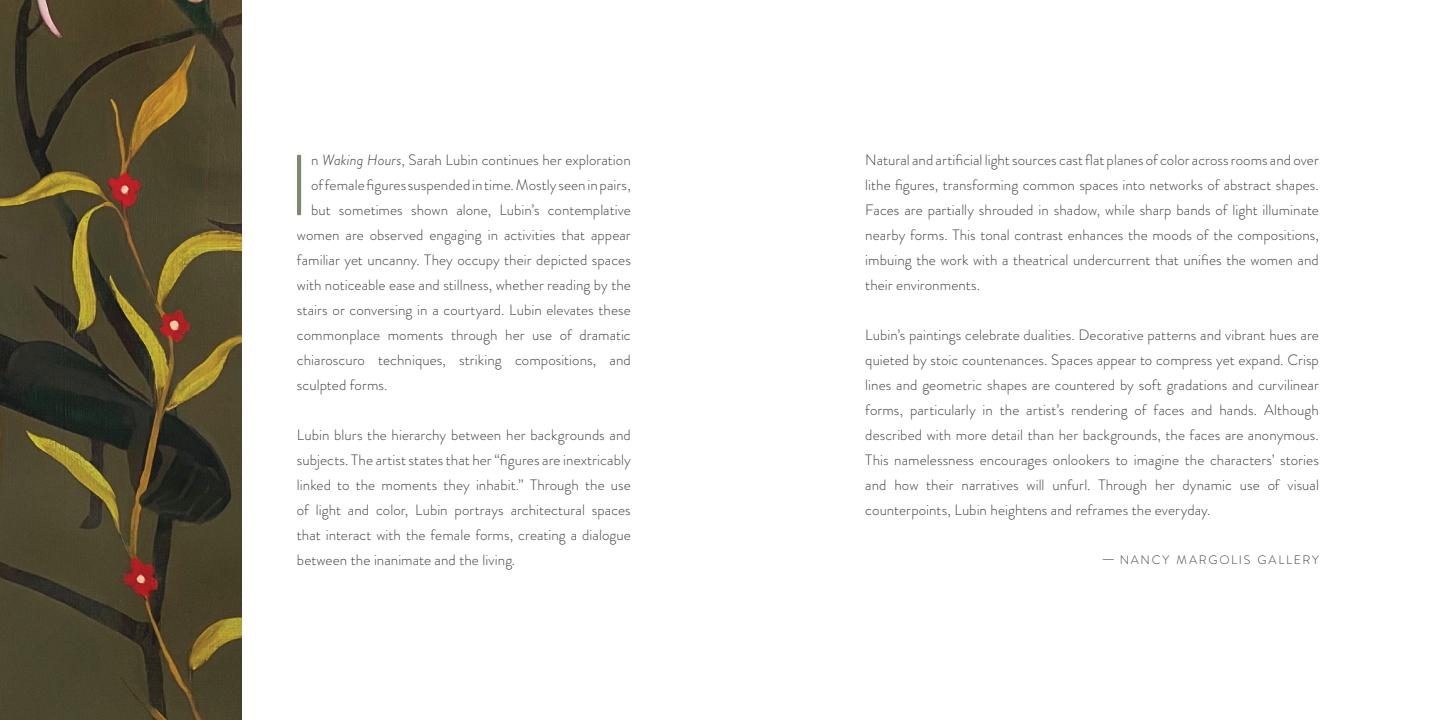
<style>
.page{position:relative;width:1440px;height:720px;background:#fff}
.page>*{position:absolute;margin:0;border:0;box-sizing:border-box;transform-origin:0 0}
.t1{font:300 86.38px "Brandon Grotesque";color:#7f896b}
.t2{font:300 15px/25px "Brandon Grotesque";letter-spacing:.005em;color:#404040;text-align:justify}
.t3{font:300 12.25px "Brandon Grotesque";letter-spacing:.14em;color:#404040}
.s1{font-style:italic}
.s2{font-size:17.5px}
</style>
<div class="page">
<img style="left:0;top:0;width:241px;height:720px">
<h1 class="t1" style="left:288px;top:127px;width:24px">I</h1>
<p class="t2" style="left:311px;top:148px;width:321px">n <span class="s1">Waking Hours</span>, Sarah Lubin continues her exploration</p>
<p class="t2" style="left:311px;top:173px;width:321px">of female figures suspended in time. Mostly seen in pairs,</p>
<p class="t2" style="left:311px;top:198px;width:321px">but sometimes shown alone, Lubin’s contemplative</p>
<p class="t2" style="left:297px;top:223px;width:335px">women are observed engaging in activities that appear</p>
<p class="t2" style="left:297px;top:248px;width:335px">familiar yet uncanny. They occupy their depicted spaces</p>
<p class="t2" style="left:297px;top:273px;width:335px">with noticeable ease and stillness, whether reading by the</p>
<p class="t2" style="left:297px;top:298px;width:335px">stairs or conversing in a courtyard. Lubin elevates these</p>
<p class="t2" style="left:297px;top:323px;width:335px">commonplace moments through her use of dramatic</p>
<p class="t2" style="left:297px;top:348px;width:335px">chiaroscuro techniques, striking compositions, and</p>
<p class="t2" style="left:297px;top:373px;width:92px">sculpted forms.</p>
<p class="t2" style="left:297px;top:423px;width:335px">Lubin blurs the hierarchy between her backgrounds and subjects. The artist states that her “figures are inextricably linked to the moments they inhabit.” Through the use of light and color, Lubin portrays architectural spaces that interact with the female forms, creating a dialogue between the inanimate and the living.</p>
<p class="t2" style="left:865px;top:148px;width:455px">Natural and artificial light sources cast flat planes of color across rooms and over lithe figures, transforming common spaces into networks of abstract shapes.<br>Faces are partially shrouded in shadow, while sharp bands of light illuminate nearby forms. This tonal contrast enhances the moods of the compositions, imbuing the work with a theatrical undercurrent that unifies the women and their environments.</p>
<p class="t2" style="left:865px;top:323px;width:455px">Lubin’s paintings celebrate dualities. Decorative patterns and vibrant hues are quieted by stoic countenances. Spaces appear to compress yet expand. Crisp lines and geometric shapes are countered by soft gradations and curvilinear forms, particularly in the artist’s rendering of faces and hands. Although described with more detail than her backgrounds, the faces are anonymous.<br>This namelessness encourages onlookers to imagine the characters’ stories and how their narratives will unfurl. Through her dynamic use of visual counterpoints, Lubin heightens and reframes the everyday.</p>
<p class="t3" style="left:1101px;top:551px;width:220px"><span class="s2">—</span> NANCY MARGOLIS GALLERY</p>
</div>
